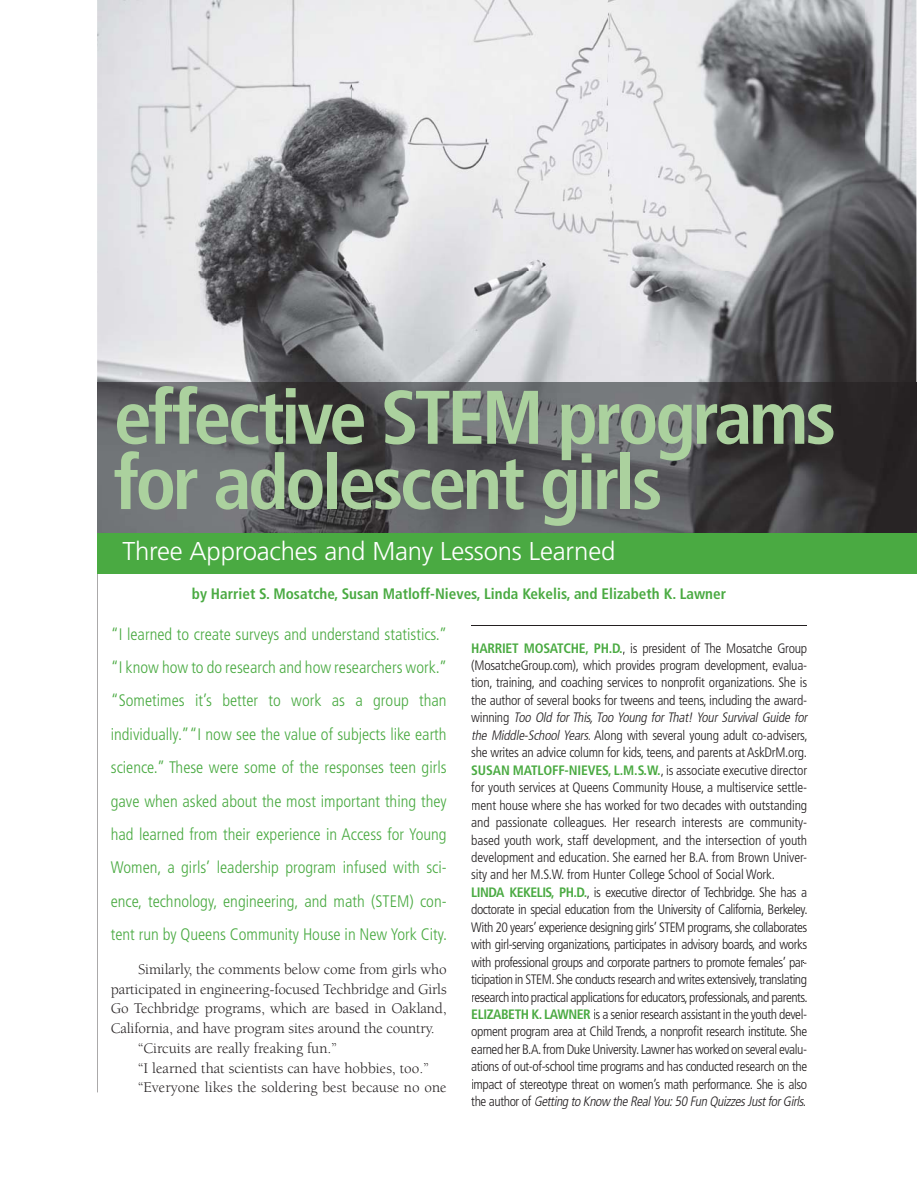
<style>
.page{position:relative;width:918px;height:1188px;background:#fff}
.page>*{position:absolute;margin:0;border:0;box-sizing:border-box;transform-origin:0 0}
.t1{font:700 condensed 75.9px/65.2px "Frutiger";letter-spacing:-.05em;color:#abd19e}
.t2{font:300 25.8px "Frutiger";letter-spacing:-.01em;color:#fff}
.t3{font:300 condensed 16.65px/33.5px "Frutiger";color:#4aaa42;text-align:justify}
.t4{font:15.15px "Berkeley";letter-spacing:-.01em;color:#231f20}
.t5{font:700 condensed 15.15px "Frutiger";color:#4aaa42}
.t6{font:300 condensed 13.65px/17.4px "Frutiger";letter-spacing:-.03em;color:#231f20}
.s1{font-weight:700;color:#4aaa42}
.s2{font-style:italic}
</style>
<div class="page">
<svg style="left:97px;top:574px;width:1px;height:518px"></svg>
<img style="left:97px;top:0;width:768px;height:272px">
<img style="left:865px;top:0;width:51px;height:382px">
<img style="left:97px;top:272px;width:461px;height:110px">
<img style="left:558px;top:272px;width:308px;height:110px">
<hr style="left:471px;top:625px;width:336px;height:1px;background:#231f20">
<img style="left:97px;top:382px;width:819px;height:151px">
<div style="left:97px;top:533px;width:819px;height:41px;background:#4aaa42"></div>
<h1 class="t1" style="left:114px;top:391px;width:724px">effective STEM programs for adolescent girls</h1>
<h2 class="t2" style="left:122px;top:541px;width:494px">Three Approaches and Many Lessons Learned</h2>
<p class="t5" style="left:192px;top:588px;width:536px">by Harriet S. Mosatche, Susan Matloff-Nieves, Linda Kekelis, and Elizabeth K. Lawner</p>
<p class="t6" style="left:471px;top:640px;width:340px"><span class="s1">HARRIET MOSATCHE, PH.D.</span>, is president of The Mosatche Group (MosatcheGroup.com), which provides program development, evalua&shy;tion, training, and coaching services to nonprofit organizations. She is the author of several books for tweens and teens, including the award&shy;w i n n i n g <span class="s2">Too Old for This,Too Young for That! Your Survival Guide for the Middle-School Years.</span> Along with several young adult co-advisers, she writes an advice column for kids, teens, and parents at AskDrM.org.<br><span class="s1">SUSAN MATLOFF-NIEVES, L.M.S.W.</span>, is associate executive director for youth services at Queens Community House, a multiservice settle&shy;ment house where she has worked for two decades with outstanding and passionate colleagues. Her research interests are community&shy;based youth work, staff development, and the intersection of youth development and education. She earned her B.A. from Brown Univer&shy;sity and her M.S.W. from Hunter College School of Social Work.<br><span class="s1">LINDA KEKELIS, PH.D.</span>, is executive director of Techbridge. She has a doctorate in special education from the University of California, Berkeley.<br>With 20 years’ experience designing girls’ STEM programs, she collaborates with girl-serving organizations, participates in advisory boards, and works with professional groups and corporate partners to promote females’ par&shy;ticipation in STEM. She conducts research and writes extensively, translating research into practical applications for educators, professionals, and parents.<br><span class="s1">ELIZABETH K. LAWNER</span> is a senior research assistant in the youth devel&shy;opment program area at Child Trends, a nonprofit research institute. She earned her B.A. from Duke University. Lawner has worked on several evalu&shy;ations of out-of-school time programs and has conducted research on the impact of stereotype threat on women’s math performance. She is also t h e a u t h o r o f <span class="s2">Getting to Know the RealYou:50 Fun QuizzesJustforGirls.</span></p>
<p class="t3" style="left:111px;top:619px;width:338px">“I learned to create surveys and understand statistics.” “I know how to do research and how researchers work.” “Sometimes it’s better to work as a group than individually.”“I now see the value of subjects like earth science.” These were some of the responses teen girls gave when asked about the most important thing they had learned from their experience in Access for Young Women, a girls’ leadership program infused with sci&shy;ence, technology, engineering, and math (STEM) con&shy;tent run by Queens Community House in New York City.</p>
<p class="t4" style="left:138px;top:963px;width:310px">Similarly, the comments below come from girls who</p>
<p class="t4" style="left:111px;top:983px;width:337px">participated in engineering-focused Techbridge and Girls</p>
<p class="t4" style="left:111px;top:1003px;width:337px">Go Techbridge programs, which are based in Oakland,</p>
<p class="t4" style="left:111px;top:1023px;width:325px">California, and have program sites around the country.</p>
<p class="t4" style="left:138px;top:1042px;width:200px">“Circuits are really freaking fun.”</p>
<p class="t4" style="left:138px;top:1062px;width:292px">“I learned that scientists can have hobbies, too.”</p>
<p class="t4" style="left:138px;top:1082px;width:310px">“Everyone likes the soldering best because no one</p>
</div>
